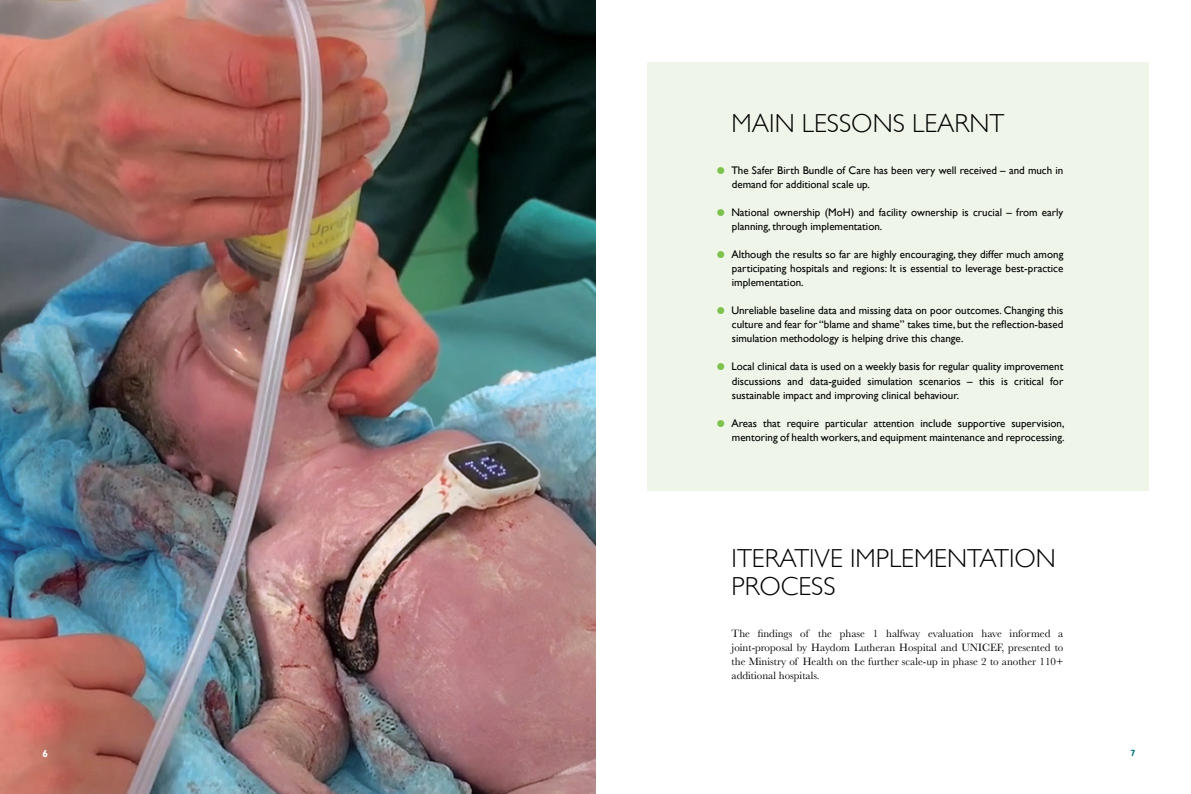
<style>
.page{position:relative;width:1191px;height:794px;background:#fff}
.page>*{position:absolute;margin:0;border:0;box-sizing:border-box;transform-origin:0 0}
.t1{font:300 26px/28px "Gill Alt One";color:#000}
.t2{font:11px/14px "Gill Alt One";color:#000;text-align:justify}
.t3{font:11px/14px "Baskerville";color:#000;text-align:justify}
.t4{font:700 10px "Gill Alt One";color:#fff}
.t5{font:700 9px "Gill Alt One";color:#047581}
.s1{color:#7cc24d}
</style>
<div class="page">
<div style="left:646px;top:62px;width:502px;height:428px;background:#eff6e9"></div>
<img style="left:0;top:0;width:595px;height:794px">
<h1 class="t1" style="left:731px;top:110px;width:274px">MAIN LESSONS LEARNT</h1>
<p class="t2" style="left:732px;top:164px;width:333px;text-indent:-16px"><span class="s1">●</span> The Safer Birth Bundle of Care has been very well received – and much in demand for additional scale up.</p>
<p class="t2" style="left:732px;top:206px;width:333px;text-indent:-16px"><span class="s1">●</span> National ownership (MoH) and facility ownership is crucial – from early planning, through implementation.</p>
<p class="t2" style="left:732px;top:248px;width:333px;text-indent:-16px"><span class="s1">●</span> Although the results so far are highly encouraging, they differ much among participating hospitals and regions: It is essential to leverage best-practice implementation.</p>
<p class="t2" style="left:732px;top:304px;width:333px;text-indent:-16px"><span class="s1">●</span> Unreliable baseline data and missing data on poor outcomes. Changing this culture and fear for “blame and shame” takes time, but the reflection-based simulation methodology is helping drive this change.</p>
<p class="t2" style="left:732px;top:360px;width:333px;text-indent:-16px"><span class="s1">●</span> Local clinical data is used on a weekly basis for regular quality improvement discussions and data-guided simulation scenarios – this is critical for sustainable impact and improving clinical behaviour.</p>
<p class="t2" style="left:716px;top:416px;width:350px;text-align:right"><span class="s1">●</span> Areas that require particular attention include supportive supervision, mentoring of health workers, and equipment maintenance and reprocessing.</p>
<h1 class="t1" style="left:731px;top:544px;width:326px">ITERATIVE IMPLEMENTATION<br>PROCESS</h1>
<p class="t3" style="left:731px;top:626px;width:333px">The findings of the phase 1 halfway evaluation have informed a joint-proposal by Haydom Lutheran Hospital and UNICEF, presented to the Ministry of Health on the further scale-up in phase 2 to another 110+ additional hospitals.</p>
<p class="t4" style="left:43px;top:748px;width:7px">6</p>
<p class="t5" style="left:1130px;top:748px;width:6px">7</p>
</div>
